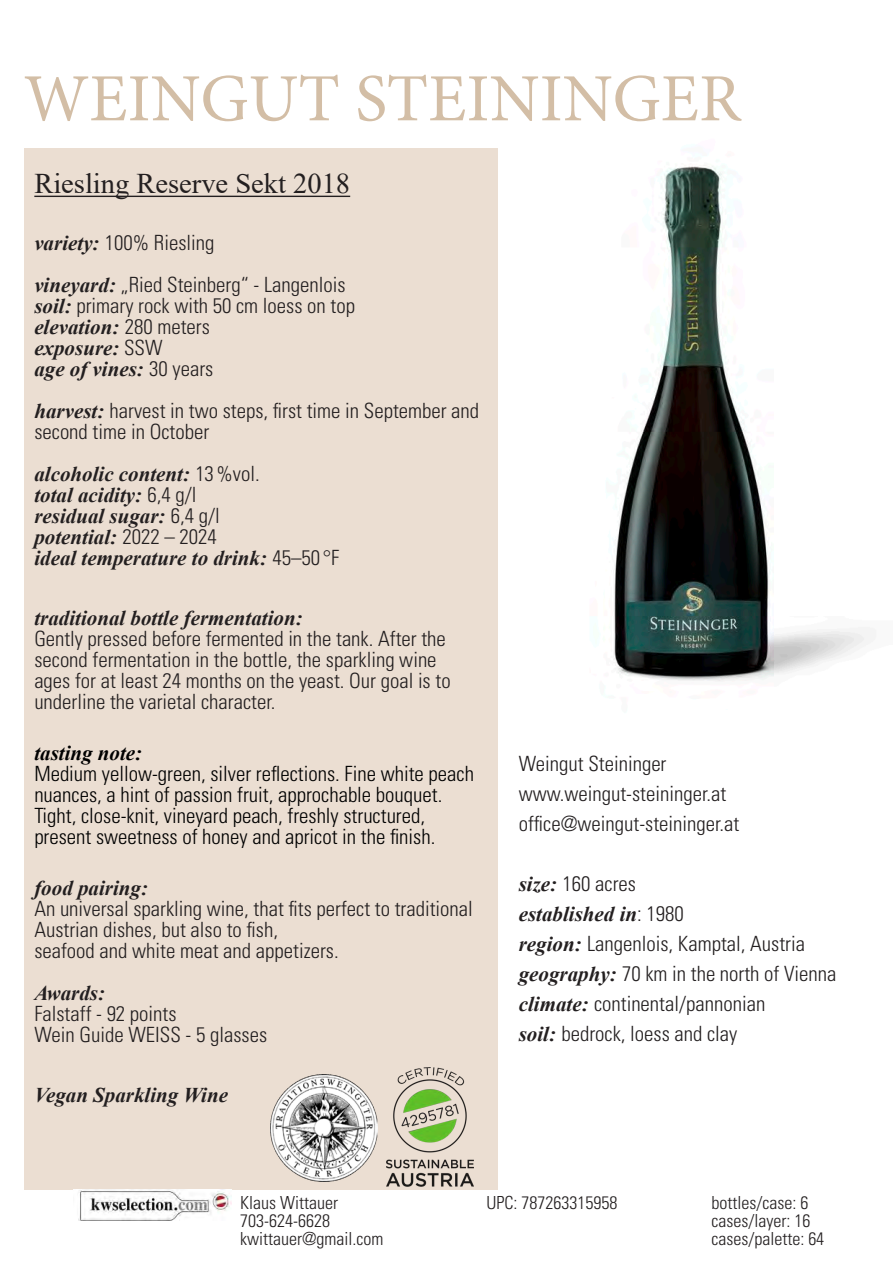
<style>
.page{position:relative;width:893px;height:1263px;background:#fff}
.page>*{position:absolute;margin:0;border:0;box-sizing:border-box;transform-origin:0 0}
.t1{font:67.5px "Minion Pro";color:#d3bea6}
.Times_New_Roman{font:28.5px "Times New Roman";color:#231f20}
.Times_New_Roman-2{font:300 condensed 21px/21px "Univers LT Std";color:#231f20}
.Times_New_Roman-3{font:italic 700 21px "Times New Roman";color:#231f20}
.Times_New_Roman-4{font:300 condensed 21px/21px "Univers LT Std";color:#000}
.Steininger_Text{font:italic 700 21px "Times New Roman";color:#231f20}
.Times_New_Roman-5{font:300 condensed 18px "Univers LT Std";color:#231f20}
.s1{font-family:"Times New Roman";font-weight:700;font-style:italic;font-stretch:normal}
.s2{font-family:"Univers LT Std";font-weight:300;font-style:normal;font-stretch:condensed}
</style>
<div class="page">
<img style="left:497px;top:148px;width:379px;height:690px">
<div style="left:24px;top:148px;width:473px;height:1041px;background:#ebded2"></div>
<hr style="left:34px;top:196px;width:316px;height:1px;background:#231f20">
<img style="left:270px;top:1074px;width:107px;height:107px">
<img style="left:387px;top:1067px;width:86px;height:119px">
<img style="left:78px;top:1189px;width:154px;height:31px">
<p class="t1" style="left:24px;top:54px;width:719px">WEINGUT STEININGER</p>
<p class="Times_New_Roman" style="left:34px;top:164px;width:317px">Riesling Reserve Sekt 2018</p>
<p class="Times_New_Roman-2" style="left:34px;top:232px;width:182px"><span class="s1">variety:</span> 100% Riesling</p>
<p class="Times_New_Roman-2" style="left:34px;top:274px;width:313px"><span class="s1">vineyard:</span> „Ried Steinberg“ - Langenlois</p>
<p class="Times_New_Roman-2" style="left:34px;top:295px;width:322px"><span class="s1">soil:</span> primary rock with 50 cm loess on top</p>
<p class="Times_New_Roman-3" style="left:34px;top:313px;width:177px">elevation: <span class="s2">280 meters</span></p>
<p class="Times_New_Roman-3" style="left:34px;top:334px;width:130px">exposure: <span class="s2">SSW</span></p>
<p class="Times_New_Roman-3" style="left:34px;top:355px;width:181px">age of vines: <span class="s2">30 years</span></p>
<p class="Times_New_Roman-2" style="left:34px;top:400px;width:446px"><span class="s1">harvest:</span> harvest in two steps, first time in September and second time in October</p>
<p class="Times_New_Roman-3" style="left:34px;top:460px;width:227px">alcoholic content: <span class="s2">13%vol.</span></p>
<p class="Times_New_Roman-3" style="left:34px;top:481px;width:164px">total acidity: <span class="s2">6,4 g/l</span></p>
<p class="Times_New_Roman-3" style="left:34px;top:502px;width:187px">residual sugar: <span class="s2">6,4 g/l</span></p>
<p class="Times_New_Roman-3" style="left:34px;top:523px;width:184px">potential: <span class="s2">2022 – 2024</span></p>
<p class="Times_New_Roman-3" style="left:34px;top:544px;width:306px">ideal temperature to drink: <span class="s2">45–50 °F</span></p>
<p class="Times_New_Roman-3" style="left:34px;top:604px;width:270px">traditional bottle fermentation:</p>
<p class="Times_New_Roman-2" style="left:34px;top:628px;width:418px">Gently pressed before fermented in the tank. After the second fermentation in the bottle, the sparkling wine ages for at least 24 months on the yeast. Our goal is to underline the varietal character.</p>
<p class="Times_New_Roman-4" style="left:34px;top:742px;width:441px"><span class="s1">tasting note:<br></span>Medium yellow-green, silver reflections. Fine white peach nuances, a hint of passion fruit, approchable bouquet.<br>Tight, close-knit, vineyard peach, freshly structured, present sweetness of honey and apricot in the finish.</p>
<p class="Times_New_Roman-3" style="left:34px;top:874px;width:115px">food pairing:</p>
<p class="Times_New_Roman-2" style="left:34px;top:898px;width:440px">An universal sparkling wine, that fits perfect to traditional<br>Austrian dishes, but also to fish,</p>
<p class="Times_New_Roman-2" style="left:34px;top:940px;width:306px">seafood and white meat and appetizers.</p>
<p class="Times_New_Roman-3" style="left:34px;top:979px;width:72px">Awards:</p>
<p class="Times_New_Roman-2" style="left:34px;top:1003px;width:144px">Falstaff - 92 points</p>
<p class="Times_New_Roman-2" style="left:34px;top:1024px;width:234px">Wein Guide WEISS - 5 glasses</p>
<p class="Steininger_Text" style="left:34px;top:1081px;width:195px">Vegan Sparkling Wine</p>
<p class="Times_New_Roman-2" style="left:519px;top:753px;width:149px">Weingut Steininger</p>
<p class="Times_New_Roman-2" style="left:519px;top:783px;width:209px">www.weingut-steininger.at</p>
<p class="Times_New_Roman-2" style="left:519px;top:813px;width:222px">office@weingut-steininger.at</p>
<p class="Times_New_Roman-2" style="left:519px;top:873px;width:119px"><span class="s1">size:</span> 160 acres</p>
<p class="Times_New_Roman-3" style="left:519px;top:899px;width:167px">established in<span class="s2">: 1980</span></p>
<p class="Times_New_Roman-2" style="left:519px;top:933px;width:288px"><span class="s1">region:</span> Langenlois, Kamptal, Austria</p>
<p class="Times_New_Roman-2" style="left:519px;top:963px;width:319px"><span class="s1">geography:</span> 70 km in the north of Vienna</p>
<p class="Times_New_Roman-2" style="left:519px;top:993px;width:248px"><span class="s1">climate:</span> continental/pannonian</p>
<p class="Times_New_Roman-2" style="left:519px;top:1023px;width:220px"><span class="s1">soil:</span> bedrock, loess and clay</p>
<p class="Times_New_Roman-5" style="left:240px;top:1192px;width:99px">Klaus Wittauer</p>
<p class="Times_New_Roman-5" style="left:240px;top:1210px;width:91px">703-624-6628</p>
<p class="Times_New_Roman-5" style="left:240px;top:1228px;width:145px">kwittauer@gmail.com</p>
<p class="Times_New_Roman-5" style="left:487px;top:1192px;width:132px">UPC: 787263315958</p>
<p class="Times_New_Roman-5" style="left:711px;top:1192px;width:98px">bottles/case: 6</p>
<p class="Times_New_Roman-5" style="left:711px;top:1210px;width:100px">cases/layer: 16</p>
<p class="Times_New_Roman-5" style="left:711px;top:1228px;width:114px">cases/palette: 64</p>
</div>
